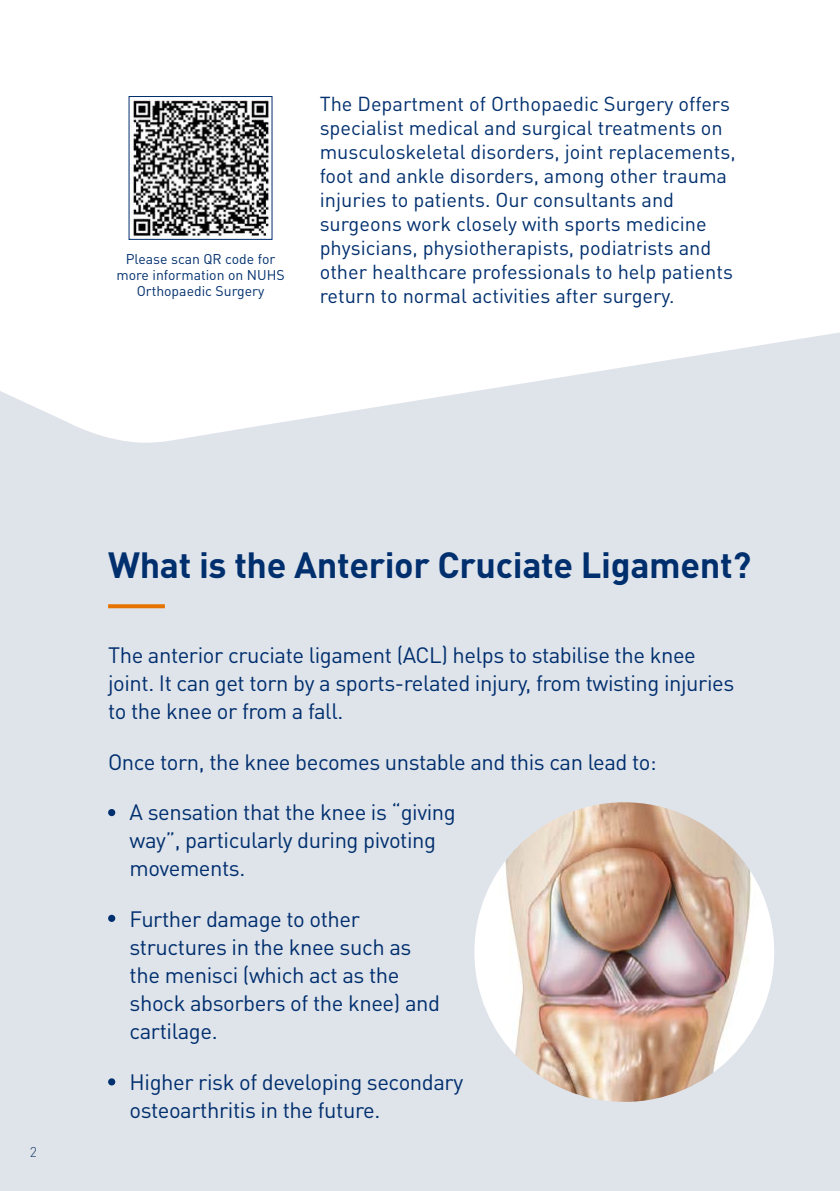
<style>
.page{position:relative;width:840px;height:1191px;background:#fff}
.page>*{position:absolute;margin:0;border:0;box-sizing:border-box;transform-origin:0 0}
.t1{font:700 36px "DINOT";letter-spacing:-.01em;color:#002f6e}
.t2{font:22px/28px "DINOT";letter-spacing:-.02em;color:#002f6e}
.t3{font:20px/24px "DINOT";color:#002f6e}
.t4{font:14px/16px "DINOT";color:#002f6e;text-align:center}
.t5{font:300 14px "DINOT";color:#1b3a6a}
</style>
<div class="page">
<hr style="left:839px;top:0;width:1px;height:1191px;background:#dfe3ea">
<div style="left:0;top:0;width:839px;height:1191px;background:#dfe3ea"></div>
<svg style="left:0;top:0;width:839px;height:443px;background:#fbfbfc"></svg>
<img style="left:474px;top:802px;width:299px;height:300px;border-radius:150px">
<img style="left:131px;top:98px;width:139px;height:140px">
<svg style="left:108px;top:604px;width:57px;height:4px"></svg>
<div style="left:129px;top:96px;width:143px;height:144px;border:1px solid #002f6e"></div>
<div style="left:108px;top:809px;width:7px;height:7px;background:#002f6e;border-radius:50%"></div>
<div style="left:108px;top:914px;width:7px;height:8px;background:#002f6e;border-radius:50%"></div>
<div style="left:108px;top:1078px;width:7px;height:7px;background:#002f6e;border-radius:50%"></div>
<p class="t4" style="left:116px;top:250px;width:170px">Please scan QR code for more information on NUHS<br>Orthopaedic Surgery</p>
<p class="t3" style="left:319px;top:91px;width:417px">The Department of Orthopaedic Surgery offers specialist medical and surgical treatments on musculoskeletal disorders, joint replacements, foot and ankle disorders, among other trauma injuries to patients. Our consultants and surgeons work closely with sports medicine physicians, physiotherapists, podiatrists and other healthcare professionals to help patients return to normal activities after surgery.</p>
<p class="t5" style="left:30px;top:1142px;width:9px">2</p>
<h1 class="t1" style="left:108px;top:541px;width:644px">What is the Anterior Cruciate Ligament?</h1>
<p class="t2" style="left:108px;top:640px;width:627px">The anterior cruciate ligament (ACL) helps to stabilise the knee joint. It can get torn by a sports-related injury, from twisting injuries to the knee or from a fall.</p>
<p class="t2" style="left:108px;top:746px;width:549px">Once torn, the knee becomes unstable and this can lead to:</p>
<p class="t2" style="left:130px;top:797px;width:327px">A sensation that the knee is “giving way”, particularly during pivoting movements.</p>
<p class="t2" style="left:130px;top:904px;width:312px">Further damage to other structures in the knee such as the menisci (which act as the shock absorbers of the knee) and cartilage.</p>
<p class="t2" style="left:130px;top:1067px;width:335px">Higher risk of developing secondary osteoarthritis in the future.</p>
</div>
